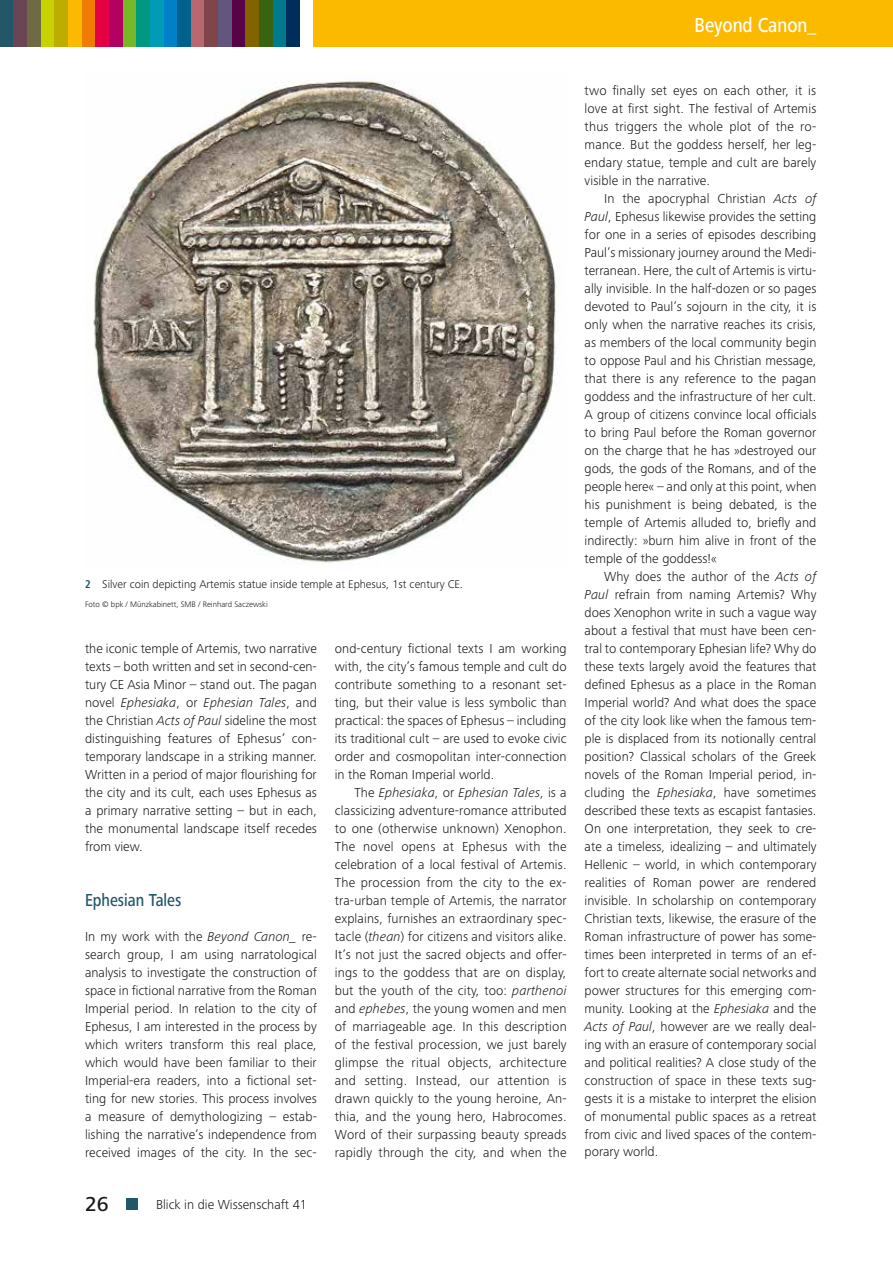
<style>
.page{position:relative;width:893px;height:1263px;background:#fff}
.page>*{position:absolute;margin:0;border:0;box-sizing:border-box;transform-origin:0 0}
.t1{font:500 21px "Frutiger Next LTW1 G";color:#fff;scale:.85 1}
.t2{font:500 21px "Frutiger Next LTW1 G";color:#1a1a18}
.t3{font:500 18px "Frutiger Next LTW1 G";color:#225669;scale:.85 1}
.t4{font:300 13.5px/18px "Frutiger Next LTW1 G";letter-spacing:.005em;color:#1a1a18;text-align:justify}
.t5{font:300 11.7px "Frutiger Next LTW1 G";color:#1a1a18}
.t6{font:300 8.25px "Frutiger Next LTW1 G";color:#1a1a18}
.s1{font-family:"Frutiger Next Pro";font-weight:700;font-stretch:condensed;color:#225669}
.s2{font-style:italic}
</style>
<div class="page">
<div style="left:127px;top:1198px;width:11px;height:11px;background:#225669"></div>
<div style="left:0;top:0;width:14px;height:47px;background:#225669"></div>
<div style="left:14px;top:0;width:13px;height:47px;background:#6a4555"></div>
<div style="left:27px;top:0;width:14px;height:47px;background:#6e6a44"></div>
<div style="left:41px;top:0;width:14px;height:47px;background:#c7d300"></div>
<div style="left:55px;top:0;width:13px;height:47px;background:#bdad00"></div>
<div style="left:68px;top:0;width:14px;height:47px;background:#fbba00"></div>
<div style="left:82px;top:0;width:13px;height:47px;background:#ef7c00"></div>
<div style="left:95px;top:0;width:14px;height:47px;background:#e40045"></div>
<div style="left:109px;top:0;width:14px;height:47px;background:#b10061"></div>
<div style="left:123px;top:0;width:13px;height:47px;background:#76b828"></div>
<div style="left:136px;top:0;width:14px;height:47px;background:#009881"></div>
<div style="left:150px;top:0;width:14px;height:47px;background:#009bb4"></div>
<div style="left:164px;top:0;width:13px;height:47px;background:#0080c8"></div>
<div style="left:177px;top:0;width:14px;height:47px;background:#00618a"></div>
<div style="left:191px;top:0;width:14px;height:47px;background:#b96770"></div>
<div style="left:205px;top:0;width:13px;height:47px;background:#80454b"></div>
<div style="left:218px;top:0;width:14px;height:47px;background:#62567d"></div>
<div style="left:232px;top:0;width:14px;height:47px;background:#580247"></div>
<div style="left:246px;top:0;width:13px;height:47px;background:#826300"></div>
<div style="left:259px;top:0;width:14px;height:47px;background:#3a6311"></div>
<div style="left:273px;top:0;width:13px;height:47px;background:#007a8c"></div>
<div style="left:286px;top:0;width:14px;height:47px;background:#002d5b"></div>
<div style="left:314px;top:0;width:579px;height:47px;background:#fbba00"></div>
<img style="left:93px;top:81px;width:465px;height:483px">
<h1 class="t1" style="left:695px;top:13px;width:145px">Beyond Canon_</h1>
<p class="t5" style="left:85px;top:577px;width:379px"><span class="s1">2</span> Silver coin depicting Artemis statue inside temple at Ephesus, 1st century CE.</p>
<p class="t6" style="left:85px;top:600px;width:184px">Foto © bpk / Münzkabinett, SMB / Reinhard Saczewski</p>
<p class="t4" style="left:85px;top:639px;width:233px">the iconic temple of Artemis, two narrative texts – both written and set in second-cen&shy;tury CE Asia Minor – stand out. The pagan novel <span class="s2">Ephesiaka</span>, or <span class="s2">Ephesian Tales</span>, and the Christian <span class="s2">Acts of Paul</span> sideline the most distinguishing features of Ephesus’ con&shy;temporary landscape in a striking manner.<br>Written in a period of major flourishing for the city and its cult, each uses Ephesus as a primary narrative setting – but in each, the monumental landscape itself recedes from view.</p>
<h2 class="t3" style="left:85px;top:890px;width:115px">Ephesian Tales</h2>
<p class="t4" style="left:85px;top:927px;width:233px">In my work with the <span class="s2">Beyond Canon_</span> re&shy;search group, I am using narratological analysis to investigate the construction of space in fictional narrative from the Roman Imperial period. In relation to the city of Ephesus, I am interested in the process by which writers transform this real place, which would have been familiar to their Imperial-era readers, into a fictional set&shy;ting for new stories. This process involves a measure of demythologizing – estab&shy;lishing the narrative’s independence from received images of the city. In the sec-</p>
<h1 class="t2" style="left:85px;top:1192px;width:25px">26</h1>
<p class="t4" style="left:156px;top:1195px;width:152px">Blick in die Wissenschaft 41</p>
<p class="t4" style="left:335px;top:639px;width:233px">ond-century fictional texts I am working with, the city’s famous temple and cult do contribute something to a resonant set&shy;ting, but their value is less symbolic than practical: the spaces of Ephesus – including its traditional cult – are used to evoke civic order and cosmopolitan inter-connection in the Roman Imperial world.</p>
<p class="t4" style="left:335px;top:783px;width:233px;text-indent:20px">The <span class="s2">Ephesiaka</span>, or <span class="s2">Ephesian Tales</span>, is a classicizing adventure-romance attributed to one (otherwise unknown) Xenophon.<br>The novel opens at Ephesus with the celebration of a local festival of Artemis.<br>The procession from the city to the ex&shy;tra-urban temple of Artemis, the narrator explains, furnishes an extraordinary spec&shy;tacle (<span class="s2">thean</span>) for citizens and visitors alike.<br>It’s not just the sacred objects and offer&shy;ings to the goddess that are on display, but the youth of the city, too: <span class="s2">parthenoi </span>and <span class="s2">ephebes</span>, the young women and men of marriageable age. In this description of the festival procession, we just barely glimpse the ritual objects, architecture and setting. Instead, our attention is drawn quickly to the young heroine, An&shy;thia, and the young hero, Habrocomes.<br>Word of their surpassing beauty spreads rapidly through the city, and when the</p>
<p class="t4" style="left:585px;top:81px;width:233px">two finally set eyes on each other, it is love at first sight. The festival of Artemis thus triggers the whole plot of the ro&shy;mance. But the goddess herself, her leg&shy;endary statue, temple and cult are barely visible in the narrative.</p>
<p class="t4" style="left:585px;top:189px;width:233px;text-indent:19px">In the apocryphal Christian <span class="s2">Acts of Paul</span>, Ephesus likewise provides the setting for one in a series of episodes describing Paul’s missionary journey around the Medi&shy;terranean. Here, the cult of Artemis is virtu&shy;ally invisible. In the half-dozen or so pages devoted to Paul’s sojourn in the city, it is only when the narrative reaches its crisis, as members of the local community begin to oppose Paul and his Christian message, that there is any reference to the pagan goddess and the infrastructure of her cult.<br>A group of citizens convince local officials to bring Paul before the Roman governor on the charge that he has »destroyed our gods, the gods of the Romans, and of the people here« – and only at this point, when his punishment is being debated, is the temple of Artemis alluded to, briefly and indirectly: »burn him alive in front of the temple of the goddess!«</p>
<p class="t4" style="left:585px;top:567px;width:233px;text-indent:19px">Why does the author of the <span class="s2">Acts of Paul</span> refrain from naming Artemis? Why does Xenophon write in such a vague way about a festival that must have been cen&shy;tral to contemporary Ephesian life? Why do these texts largely avoid the features that defined Ephesus as a place in the Roman Imperial world? And what does the space of the city look like when the famous tem&shy;ple is displaced from its notionally central position? Classical scholars of the Greek novels of the Roman Imperial period, in&shy;cluding the <span class="s2">Ephesiaka</span>, have sometimes described these texts as escapist fantasies.<br>On one interpretation, they seek to cre&shy;ate a timeless, idealizing – and ultimately Hellenic – world, in which contemporary realities of Roman power are rendered invisible. In scholarship on contemporary Christian texts, likewise, the erasure of the Roman infrastructure of power has some&shy;times been interpreted in terms of an ef&shy;fort to create alternate social networks and power structures for this emerging com&shy;munity. Looking at the <span class="s2">Ephesiaka</span> and the <span class="s2">Acts of Paul</span>, however are we really deal&shy;ing with an erasure of contemporary social and political realities? A close study of the construction of space in these texts sug&shy;gests it is a mistake to interpret the elision of monumental public spaces as a retreat from civic and lived spaces of the contem&shy;porary world.</p>
</div>
